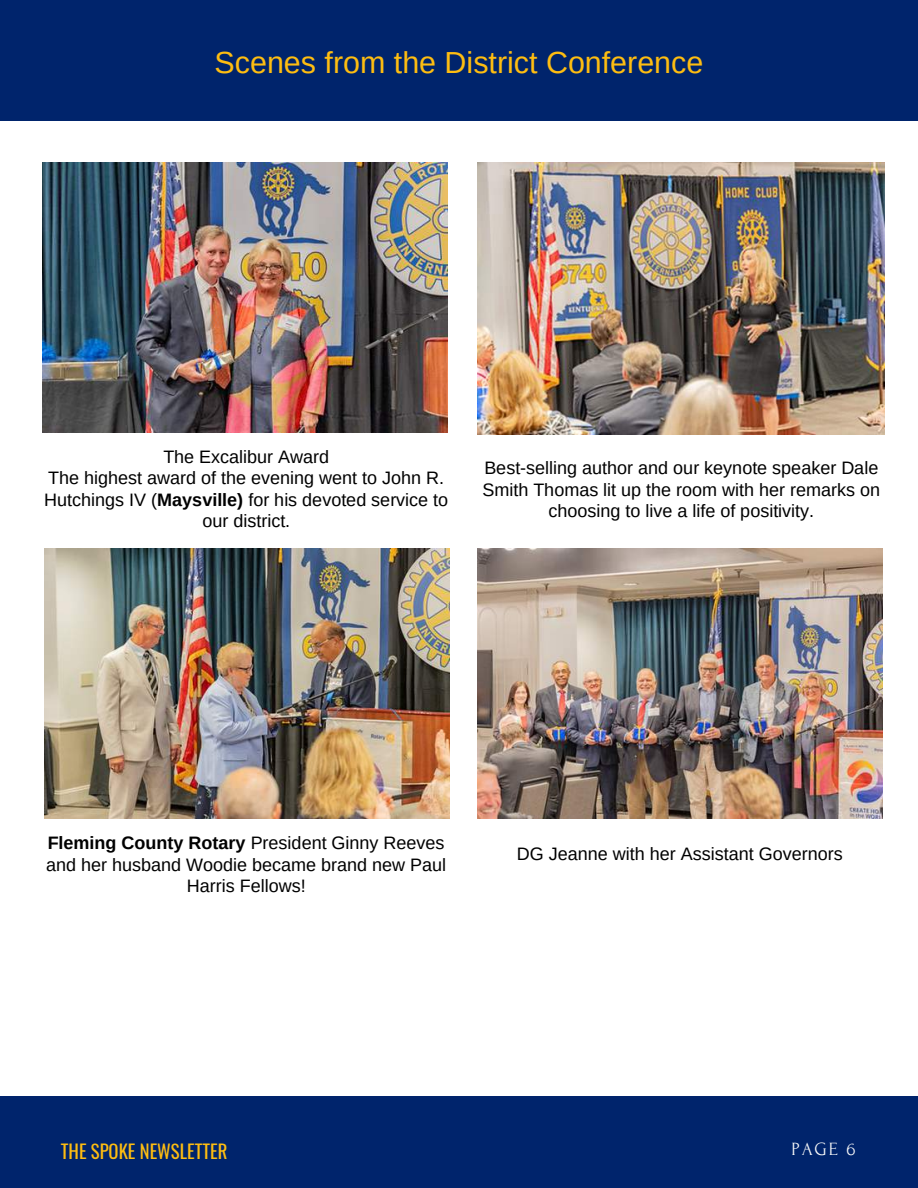
<style>
.page{position:relative;width:918px;height:1188px;background:#fff}
.page>*{position:absolute;margin:0;border:0;box-sizing:border-box;transform-origin:0 0}
.t1{font:30.45px "Arimo";color:#febd11}
.t2{font:18.75px "Oswald";color:#febd11}
.t3{font:18.6px "Forum";color:#fafafa}
.t4{font:18px/21.3px "Arimo";color:#000;text-align:center}
.s1{font-weight:700}
</style>
<div class="page">
<div style="left:0;top:1096px;width:918px;height:92px;background:#00246c"></div>
<div style="left:0;top:0;width:918px;height:120px;background:#00246c"></div>
<img style="left:43px;top:163px;width:405px;height:270px">
<img style="left:478px;top:163px;width:407px;height:272px">
<img style="left:44px;top:549px;width:405px;height:270px">
<img style="left:478px;top:549px;width:405px;height:270px">
<h1 class="t1" style="left:215px;top:46px;width:490px">Scenes from the District Conference</h1>
<p class="t4" style="left:44px;top:446px;width:406px">The Excalibur Award<br>The highest award of the evening went to John R.<br>Hutchings IV (<span class="s1">Maysville)</span> for his devoted service to our district.</p>
<p class="t4" style="left:482px;top:457px;width:399px">Best-selling author and our keynote speaker Dale<br>Smith Thomas lit up the room with her remarks on choosing to live a life of positivity.</p>
<p class="t4" style="left:46px;top:833px;width:402px"><span class="s1">Fleming County Rotary</span> President Ginny Reeves and her husband Woodie became brand new Paul<br>Harris Fellows!</p>
<p class="t4" style="left:517px;top:843px;width:327px">DG Jeanne with her Assistant Governors</p>
<p class="t2" style="left:61px;top:1137px;width:168px">THE SPOKE NEWSLETTER</p>
<p class="t3" style="left:791px;top:1139px;width:66px">PAGE 6</p>
</div>
